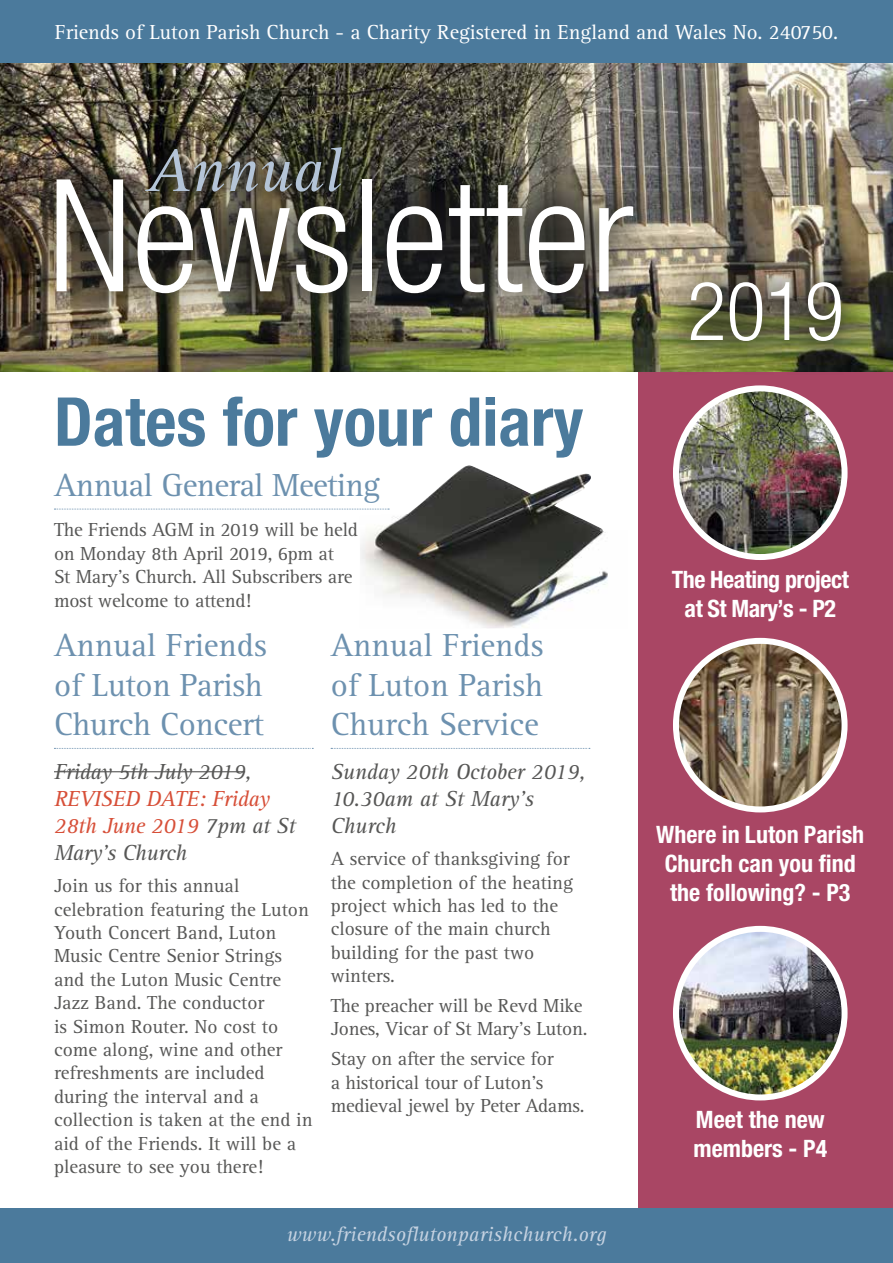
<style>
.page{position:relative;width:893px;height:1263px;background:#fff}
.page>*{position:absolute;margin:0;border:0;box-sizing:border-box;transform-origin:0 0}
.t1{font:300 condensed 156.6px "Helvetica Neue";color:#fff}
.t2{font:300 condensed 81.6px "Helvetica Neue";color:#fff}
.t3{font:700 condensed 67.5px "Helvetica Neue";color:#4b7a9c}
.t4{font:italic 63px "Rotis Serif";color:#b4c4d7}
.t5{font:33px/39.6px "Rotis Serif";color:#6d91af}
.t6{font:33px "Rotis Serif";letter-spacing:-.02em;color:#6d91af}
.t7{font:700 condensed 24px/28.8px "Helvetica Neue";color:#fff;text-align:center}
.t8{font:700 condensed 24px/28.8px "Helvetica Neue";letter-spacing:-.02em;color:#fff;text-align:center}
.t9{font:italic 22.5px/27px "Rotis Serif";letter-spacing:-.01em;color:#575756}
.t10{font:italic 22.5px/27px "Rotis Serif";letter-spacing:-.02em;color:#d74f38}
.t11{font:21px "Rotis Serif";color:#fff}
.t12{font:italic 21px "Rotis Serif";color:#c5d2e1}
.t13{font:19.5px/23.4px "Rotis Serif";color:#575756}
.s1{color:#575756}
</style>
<div class="page">
<img style="left:360px;top:465px;width:248px;height:163px">
<div style="left:638px;top:354px;width:255px;height:855px;background:#a94664"></div>
<div style="left:0;top:0;width:893px;height:103px;background:#4b7a9c"></div>
<img style="left:0;top:64px;width:893px;height:307px">
<img style="left:21px;top:146px;width:646px;height:181px">
<div style="left:131px;top:132px;width:226px;height:75px;background:#1d1d1b;opacity:.75"></div>
<img style="left:676px;top:641px;width:168px;height:168px;border-radius:84px">
<div style="left:673px;top:638px;width:174px;height:174px;border:6px solid #fff;border-radius:50%"></div>
<img style="left:676px;top:388px;width:168px;height:169px;border-radius:84px">
<div style="left:673px;top:385px;width:174px;height:175px;border:6px solid #fff;border-radius:50%"></div>
<img style="left:676px;top:929px;width:168px;height:168px;border-radius:84px">
<div style="left:673px;top:926px;width:174px;height:174px;border:6px solid #fff;border-radius:50%"></div>
<img style="left:657px;top:249px;width:219px;height:123px">
<svg style="left:54px;top:748px;width:259px;height:1px"></svg>
<hr style="left:54px;top:771px;width:191px;height:1px;background:#575756">
<svg style="left:331px;top:748px;width:259px;height:1px"></svg>
<svg style="left:54px;top:509px;width:335px;height:1px"></svg>
<div style="left:0;top:1209px;width:893px;height:54px;background:#4b7a9c"></div>
<p class="t11" style="left:55px;top:20px;width:785px">Friends of Luton Parish Church - a Charity Registered in England and Wales No. 240750.</p>
<h3 class="t4" style="left:147px;top:135px;width:196px">Annual</h3>
<h1 class="t1" style="left:48px;top:146px;width:587px">Newsletter</h1>
<h3 class="t3" style="left:54px;top:381px;width:531px">Dates for your diary</h3>
<h3 class="t6" style="left:54px;top:466px;width:328px">Annual General Meeting</h3>
<p class="t13" style="left:54px;top:519px;width:306px">The Friends AGM in 2019 will be held on Monday 8th April 2019, 6pm at<br>St Mary’s Church. All Subscribers are most welcome to attend!</p>
<h3 class="t5" style="left:54px;top:626px;width:214px">Annual Friends of Luton Parish<br>Church Concert</h3>
<p class="t9" style="left:54px;top:759px;width:199px">Friday 5th July 2019,</p>
<p class="t10" style="left:54px;top:786px;width:243px">REVISED DATE: Friday<br>28th June 2019 <span class="s1">7pm at St<br>Mary’s Church</span></p>
<p class="t13" style="left:54px;top:874px;width:260px">Join us for this annual celebration featuring the Luton<br>Youth Concert Band, Luton<br>Music Centre Senior Strings and the Luton Music Centre<br>Jazz Band. The conductor<br>is Simon Router. No cost to come along, wine and other refreshments are included during the interval and a collection is taken at the end in aid of the Friends. It will be a pleasure to see you there!</p>
<h3 class="t5" style="left:331px;top:626px;width:214px;text-align:justify">Annual Friends of Luton Parish Church Service</h3>
<p class="t9" style="left:331px;top:759px;width:256px">Sunday 20th October 2019,<br>10.30am at St Mary’s<br>Church</p>
<p class="t13" style="left:331px;top:847px;width:244px">A service of thanksgiving for the completion of the heating project which has led to the closure of the main church building for the past two winters.</p>
<p class="t13" style="left:331px;top:994px;width:258px">The preacher will be Revd Mike<br>Jones, Vicar of St Mary’s Luton.</p>
<p class="t13" style="left:331px;top:1047px;width:255px">Stay on after the service for<br>a historical tour of Luton’s medieval jewel by Peter Adams.</p>
<p class="t12" style="left:287px;top:1223px;width:321px">www.friendsoflutonparishchurch.org</p>
<h2 class="t2" style="left:687px;top:264px;width:158px">2019</h2>
<p class="t8" style="left:672px;top:565px;width:178px">The Heating project at St Mary’s - P2</p>
<p class="t7" style="left:656px;top:820px;width:210px">Where in Luton Parish<br>Church can you find the following? - P3</p>
<p class="t7" style="left:694px;top:1105px;width:135px;text-align:left">Meet the new members - P4</p>
</div>
